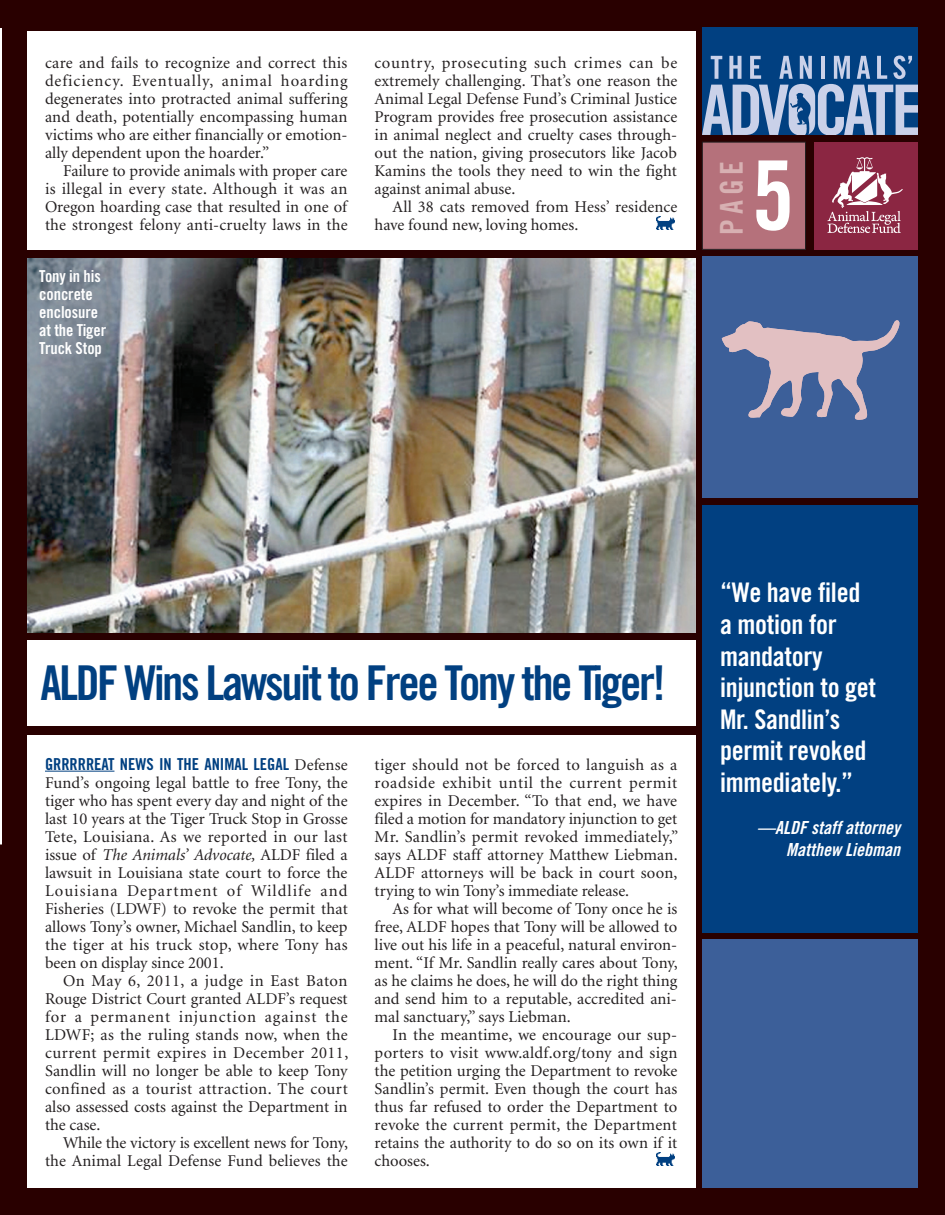
<style>
.page{position:relative;width:945px;height:1215px;background:#fff}
.page>*{position:absolute;margin:0;border:0;box-sizing:border-box;transform-origin:0 0}
.t1{font:96px "Trade Gothic LT Std Bd Cn 20";color:#fff}
.t2{font:48px "Trade Gothic LT Std Bd Cn 20";letter-spacing:-.05em;color:#014081}
.t3{font:31.5px "Trade Gothic LT Std Bd Cn 20";color:#d7b0b2}
.t4{font:27px/31.5px "Trade Gothic LT Std Bd Cn 20";letter-spacing:-.01em;color:#fff}
.t5{font:18px/21.6px "Trade Gothic LT Bold Cond Twenty Obl";color:#fff;text-align:right}
.t6{font:16.5px/18px "Minion";color:#231f20;text-align:justify}
.t7{font:16.5px/18px "Trade Gothic LT Std Bd Cn 20";letter-spacing:-.005em;color:#fff}
.t8{font:16.5px "Trade Gothic LT Std Bd Cn 20";letter-spacing:-.005em;color:#014081}
.s1{font-family:"Minion";color:#231f20}
.s2{font-style:italic}
</style>
<div class="page">
<div style="left:0;top:0;width:14px;height:1215px;background:#290000"></div>
<hr style="left:14px;top:0;width:1px;height:1215px;background:#290000">
<div style="left:15px;top:0;width:930px;height:1215px;background:#290000"></div>
<div style="left:702px;top:142px;width:104px;height:107px;background:#b5717b"></div>
<div style="left:702px;top:142px;width:104px;height:108px;border:1px solid #231f20"></div>
<div style="left:814px;top:142px;width:104px;height:108px;background:#8b2642"></div>
<svg style="left:827px;top:157px;width:76px;height:76px"></svg>
<div style="left:702px;top:256px;width:216px;height:242px;background:#3c5f99"></div>
<div style="left:702px;top:506px;width:216px;height:427px;background:#014081"></div>
<div style="left:702px;top:27px;width:216px;height:108px;background:#014081"></div>
<svg style="left:711px;top:56px;width:11px;height:23px"></svg>
<svg style="left:729px;top:56px;width:13px;height:23px"></svg>
<svg style="left:750px;top:56px;width:11px;height:23px"></svg>
<svg style="left:779px;top:56px;width:14px;height:23px"></svg>
<svg style="left:800px;top:56px;width:12px;height:23px"></svg>
<div style="left:789px;top:84px;width:26px;height:51px;background:#cad1e9;border-radius:13px"></div>
<svg style="left:818px;top:56px;width:100px;height:79px"></svg>
<svg style="left:702px;top:85px;width:109px;height:50px"></svg>
<svg style="left:722px;top:320px;width:178px;height:100px"></svg>
<div style="left:27px;top:735px;width:668px;height:453px;background:#fff"></div>
<hr style="left:45px;top:771px;width:69px;height:1px;background:#014081">
<img style="left:657px;top:1152px;width:18px;height:14px">
<hr style="left:0;top:28px;width:2px;height:1162px;background:#fff">
<div style="left:702px;top:939px;width:216px;height:249px;background:#3c5f99"></div>
<div style="left:27px;top:640px;width:668px;height:86px;background:#fff"></div>
<img style="left:27px;top:258px;width:668px;height:375px">
<div style="left:27px;top:32px;width:668px;height:218px;background:#fff"></div>
<img style="left:657px;top:216px;width:18px;height:14px">
<svg style="left:0;top:844px;width:2px;height:346px"></svg>
<p class="t6" style="left:45px;top:54px;width:304px">care and fails to recognize and correct this deficiency. Eventually, animal hoarding degenerates into protracted animal suffering and death, potentially encompassing human victims who are either financially or emotion&shy;ally dependent upon the hoarder.”</p>
<p class="t6" style="left:45px;top:162px;width:304px;text-indent:18px">Failure to provide animals with proper care is illegal in every state. Although it was an Oregon hoarding case that resulted in one of the strongest felony anti-cruelty laws in the</p>
<p class="t7" style="left:39px;top:267px;width:68px">Tony in his concrete enclosure at the Tiger<br>Truck Stop</p>
<p class="t6" style="left:375px;top:54px;width:304px">country, prosecuting such crimes can be extremely challenging. That’s one reason the Animal Legal Defense Fund’s Criminal Justice Program provides free prosecution assistance in animal neglect and cruelty cases through&shy;out the nation, giving prosecutors like Jacob Kamins the tools they need to win the fight against animal abuse.</p>
<p class="t6" style="left:375px;top:198px;width:304px;text-indent:18px">All 38 cats removed from Hess’ residence have found new, loving homes.</p>
<h3 class="t3" style="left:712px;top:235px;width:72px;rotate:-90deg">PAGE</h3>
<h1 class="t1" style="left:752px;top:137px;width:44px">5</h1>
<h2 class="t2" style="left:40px;top:654px;width:627px">ALDF Wins Lawsuit to Free Tony the Tiger!</h2>
<p class="t8" style="left:45px;top:754px;width:304px">Grrrrreat news in the Animal Legal <span class="s1">Defense</span></p>
<p class="t6" style="left:45px;top:774px;width:304px">Fund’s ongoing legal battle to free Tony, the tiger who has spent every day and night of the last 10 years at the Tiger Truck Stop in Grosse Tete, Louisiana. As we reported in our last issue of <span class="s2">The Animals’ Advocate,</span> ALDF filed a lawsuit in Louisiana state court to force the Louisiana Department of Wildlife and Fisheries (LDWF) to revoke the permit that allows Tony’s owner, Michael Sandlin, to keep the tiger at his truck stop, where Tony has been on display since 2001.</p>
<p class="t6" style="left:45px;top:972px;width:305px;text-indent:18px">On May 6, 2011, a judge in East Baton Rouge District Court granted ALDF’s request for a permanent injunction against the LDWF; as the ruling stands now, when the current permit expires in December 2011, Sandlin will no longer be able to keep Tony confined as a tourist attraction. The court also assessed costs against the Department in the case.</p>
<p class="t6" style="left:45px;top:1134px;width:305px;text-align:right">While the victory is excellent news for Tony, the Animal Legal Defense Fund believes the</p>
<p class="t6" style="left:375px;top:756px;width:305px">tiger should not be forced to languish as a roadside exhibit until the current permit expires in December. “To that end, we have filed a motion for mandatory injunction to get Mr. Sandlin’s permit revoked immediately,” says ALDF staff attorney Matthew Liebman.<br>ALDF attorneys will be back in court soon, trying to win Tony’s immediate release.</p>
<p class="t6" style="left:375px;top:900px;width:305px;text-indent:18px">As for what will become of Tony once he is free, ALDF hopes that Tony will be allowed to live out his life in a peaceful, natural environ&shy;ment. “If Mr. Sandlin really cares about Tony, as he claims he does, he will do the right thing and send him to a reputable, accredited ani&shy;mal sanctuary,” says Liebman.</p>
<p class="t6" style="left:375px;top:1026px;width:304px;text-indent:18px">In the meantime, we encourage our sup&shy;porters to visit www.aldf.org/tony and sign the petition urging the Department to revoke Sandlin’s permit. Even though the court has thus far refused to order the Department to revoke the current permit, the Department retains the authority to do so on its own if it chooses.</p>
<h3 class="t4" style="left:720px;top:577px;width:158px">“We have filed a motion for mandatory injunction to get<br>Mr. Sandlin’s permit revoked immediately.”</h3>
<p class="t5" style="left:757px;top:817px;width:144px">—ALDF staff attorney<br>Matthew Liebman</p>
</div>
